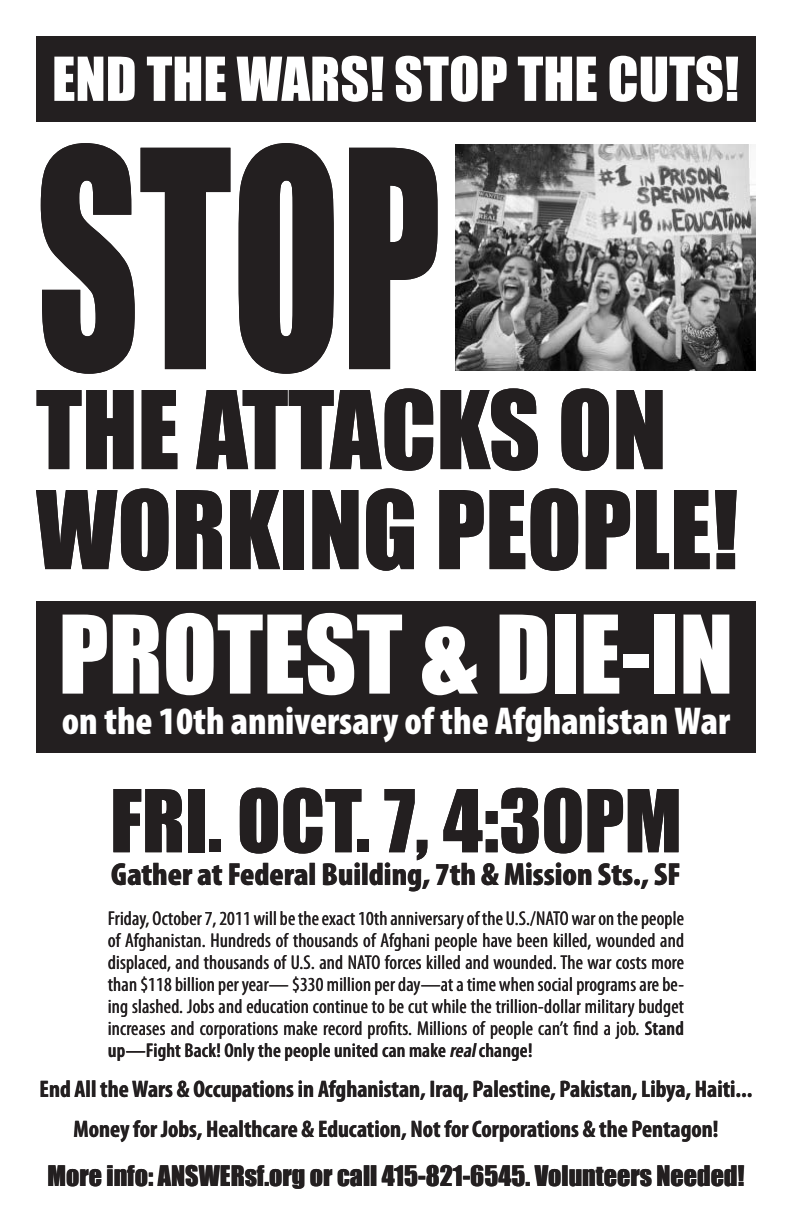
<style>
.page{position:relative;width:792px;height:1224px;background:#fff}
.page>*{position:absolute;margin:0;border:0;box-sizing:border-box;transform-origin:0 0}
.t1{font:280px "Impact";color:#231f20;scale:.71 1}
.t2{font:100px/100px "Impact";color:#231f20}
.t3{font:100px "Impact";color:#fff}
.t4{font:80px "Impact";color:#231f20}
.t5{font:56px "Impact";color:#fff}
.t6{font:900 condensed 39px "Myriad Pro";color:#fff}
.t7{font:900 condensed 32px "Myriad Pro";color:#231f20}
.t8{font:26px "Impact";color:#231f20}
.t9{font:700 condensed 24px/40px "Myriad Pro";color:#231f20;text-align:center}
.t10{font:condensed 20px/22px "Myriad Pro";letter-spacing:.01em;color:#231f20;text-align:justify}
.s1{font-weight:600}
.s2{font-weight:600;font-style:italic}
</style>
<div class="page">
<img style="left:456px;top:145px;width:300px;height:226px">
<div style="left:36px;top:601px;width:720px;height:152px;background:#231f20"></div>
<div style="left:36px;top:36px;width:719px;height:85px;background:#231f20"></div>
<h3 class="t5" style="left:52px;top:44px;width:689px">END THE WARS! STOP THE CUTS!</h3>
<h1 class="t1" style="left:36px;top:87px;width:572px">STOP</h1>
<h2 class="t2" style="left:36px;top:379px;width:704px">THE ATTACKS ON<br>WORKING PEOPLE!</h2>
<h2 class="t3" style="left:58px;top:593px;width:677px">PROTEST &amp; DIE-IN</h2>
<h3 class="t6" style="left:62px;top:696px;width:670px">on the 10th anniversary of the Afghanistan War</h3>
<h3 class="t4" style="left:110px;top:772px;width:573px">FRI. OCT. 7, 4:30PM</h3>
<h3 class="t7" style="left:111px;top:854px;width:571px">Gather at Federal Building, 7th &amp; Mission Sts., SF</h3>
<p class="t10" style="left:108px;top:907px;width:578px">Friday, October 7, 2011 will be the exact 10th anniversary of the U.S./NATO war on the people of Afghanistan. Hundreds of thousands of Afghani people have been killed, wounded and displaced, and thousands of U.S. and NATO forces killed and wounded. The war costs more than $118 billion per year— $330 million per day—at a time when social programs are be&shy;ing slashed. Jobs and education continue to be cut while the trillion-dollar military budget increases and corporations make record profits. Millions of people can’t find a job. <span class="s1">Stand up—Fight Back! Only the people united can make</span> <span class="s2">real</span><span class="s1">change!</span></p>
<p class="t9" style="left:40px;top:1069px;width:714px">End All the Wars &amp; Occupations in Afghanistan, Iraq, Palestine, Pakistan, Libya, Haiti...<br>Money for Jobs, Healthcare &amp; Education, Not for Corporations &amp; the Pentagon!</p>
<h3 class="t8" style="left:48px;top:1160px;width:699px">More info: ANSWERsf.org or call 415-821-6545. Volunteers Needed!</h3>
</div>
